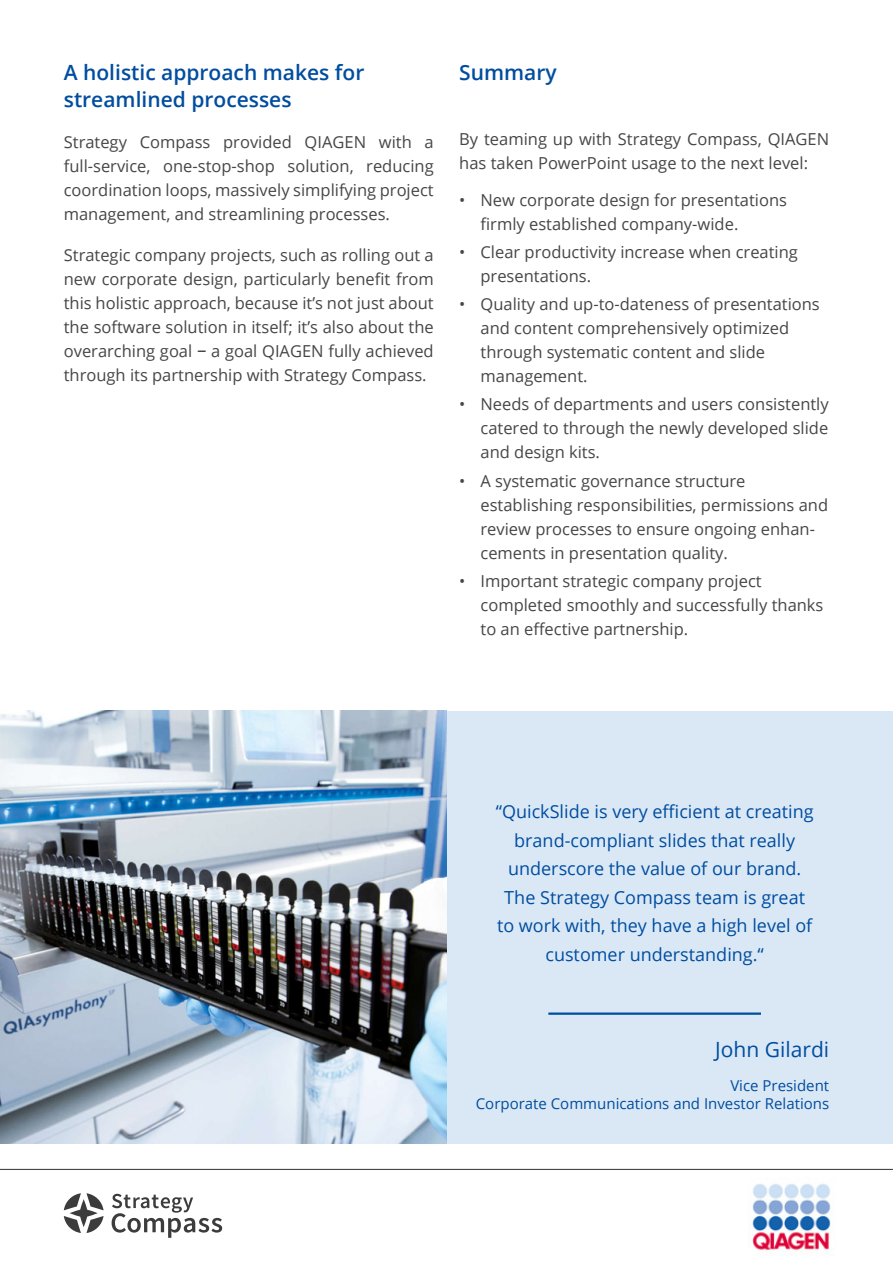
<style>
.page{position:relative;width:893px;height:1263px;background:#fff}
.page>*{position:absolute;margin:0;border:0;box-sizing:border-box;transform-origin:0 0}
.Highlight{font:600 21px/27px "Open Sans";color:#004d9f}
.Head_2_light{font:21px "Open Sans";color:#004d9f}
.Head_2_light-2{font:18px/28.5px "Open Sans";color:#004d9f;text-align:center}
.Body{font:16.5px/24px "Open Sans";color:#464646}
.Head_2_light-3{font:15px/18px "Open Sans";color:#004d9f;text-align:right}
.s1{font-weight:600}
</style>
<div class="page">
<div style="left:446px;top:711px;width:447px;height:432px;background:#dae8f6"></div>
<img style="left:0;top:711px;width:446px;height:432px">
<hr style="left:548px;top:1012px;width:213px;height:3px;background:#004d9f">
<img style="left:752px;top:1183px;width:81px;height:73px">
<hr style="left:0;top:1169px;width:893px;height:1px;background:#464646">
<svg style="left:64px;top:1193px;width:158px;height:45px"></svg>
<p class="Highlight" style="left:64px;top:58px;width:302px">A holistic approach makes for streamlined processes</p>
<p class="Body" style="left:64px;top:129px;width:371px;text-align:justify">Strategy Compass provided QIAGEN with a full-service, one-stop-shop solution, reducing coordination loops, massively simplifying project management, and streamlining processes.</p>
<p class="Body" style="left:64px;top:242px;width:371px;text-align:justify">Strategic company projects, such as rolling out a new corporate design, particularly benefit from this holistic approach, because it’s not just about the software solution in itself; it’s also about the overarching goal <span class="s1">−</span> a goal QIAGEN fully achieved through its partnership with Strategy Compass.</p>
<p class="Highlight" style="left:459px;top:58px;width:99px">Summary</p>
<p class="Body" style="left:459px;top:126px;width:371px">By teaming up with Strategy Compass, QIAGEN has taken PowerPoint usage to the next level:</p>
<p class="Body" style="left:480px;top:187px;width:308px;text-indent:-21px">• New corporate design for presentations firmly established company-wide.</p>
<p class="Body" style="left:480px;top:239px;width:319px;text-indent:-21px">• Clear productivity increase when creating presentations.</p>
<p class="Body" style="left:480px;top:292px;width:341px;text-indent:-21px">• Quality and up-to-dateness of presentations and content comprehensively optimized through systematic content and slide management.</p>
<p class="Body" style="left:480px;top:392px;width:350px;text-align:justify;text-indent:-21px">• Needs of departments and users consistently catered to through the newly developed slide and design kits.</p>
<p class="Body" style="left:480px;top:468px;width:349px;text-indent:-21px">• A systematic governance structure establishing responsibilities, permissions and review processes to ensure ongoing enhan&shy;cements in presentation quality.</p>
<p class="Body" style="left:480px;top:568px;width:344px;text-indent:-21px">• Important strategic company project completed smoothly and successfully thanks to an effective partnership.</p>
<p class="Head_2_light-2" style="left:496px;top:797px;width:319px">“QuickSlide is very efficient at creating brand-compliant slides that really underscore the value of our brand.<br>The Strategy Compass team is great to work with, they have a high level of customer understanding.“</p>
<p class="Head_2_light" style="left:715px;top:1035px;width:115px">John Gilardi</p>
<p class="Head_2_light-3" style="left:476px;top:1076px;width:355px">Vice President<br>Corporate Communications and Investor Relations</p>
</div>
